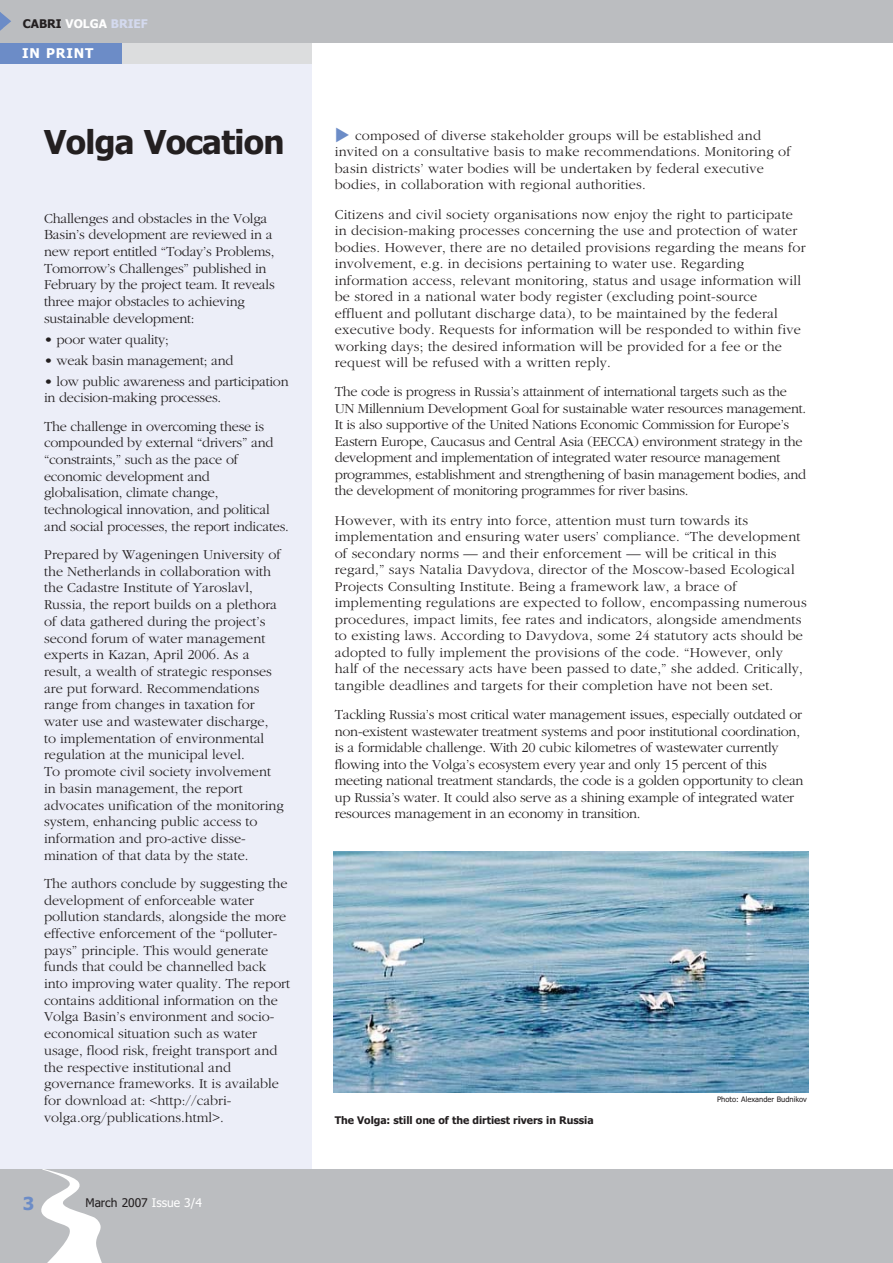
<style>
.page{position:relative;width:893px;height:1263px;background:#fff}
.page>*{position:absolute;margin:0;border:0;box-sizing:border-box;transform-origin:0 0}
.t1{font:700 33px "Tahoma";letter-spacing:-.02em;color:#231f20}
.t2{font:700 18px "Tahoma";color:#6c8cc7}
.t3{font:14.25px/16.6px "Garamond CEE";color:#231f20}
.t4{font:14.25px/16.5px "Garamond CEE";letter-spacing:-.02em;color:#231f20}
.t5{font:700 13.5px "Tahoma";letter-spacing:.065em;color:#fff}
.t6{font:12px "Tahoma";color:#231f20}
.t7{font:700 12px "Tahoma";color:#231f20}
.t8{font:700 10.5px "Tahoma";letter-spacing:-.005em;color:#231f20}
.t9{font:7.5px "Tahoma";color:#231f20}
.s1{color:#fff}
.s2{color:#d4daef}
</style>
<div class="page">
<div style="left:0;top:22px;width:312px;height:1179px;background:#eceef8"></div>
<div style="left:0;top:42px;width:312px;height:21px;background:#dcddde"></div>
<div style="left:0;top:42px;width:122px;height:21px;background:#6c8cc7"></div>
<div style="left:0;top:1169px;width:892px;height:94px;background:#bbbdc0"></div>
<svg style="left:41px;top:1169px;width:61px;height:94px"></svg>
<div style="left:0;top:0;width:892px;height:43px;background:#bbbdc0"></div>
<svg style="left:0;top:12px;width:11px;height:19px"></svg>
<img style="left:333px;top:851px;width:475px;height:242px">
<p class="t7" style="left:23px;top:19px;width:127px">CABRI <span class="s1">VOLGA</span> <span class="s2">BRIEF</span></p>
<p class="t5" style="left:22px;top:48px;width:73px">IN PRINT</p>
<h1 class="t1" style="left:44px;top:129px;width:242px">Volga Vocation</h1>
<p class="t3" style="left:335px;top:128px;width:457px;text-indent:20px">composed of diverse stakeholder groups will be established and invited on a consultative basis to make recommendations. Monitoring of basin districts’ water bodies will be undertaken by federal executive bodies, in collaboration with regional authorities.</p>
<p class="t3" style="left:335px;top:207px;width:472px">Citizens and civil society organisations now enjoy the right to participate in decision-making processes concerning the use and protection of water bodies. However, there are no detailed provisions regarding the means for involvement, e.g. in decisions pertaining to water use. Regarding information access, relevant monitoring, status and usage information will be stored in a national water body register (excluding point-source effluent and pollutant discharge data), to be maintained by the federal executive body. Requests for information will be responded to within five working days; the desired information will be provided for a fee or the request will be refused with a written reply.</p>
<p class="t4" style="left:335px;top:385px;width:473px">The code is progress in Russia’s attainment of international targets such as the UN Millennium Development Goal for sustainable water resources management.<br>It is also supportive of the United Nations Economic Commission for Europe’s Eastern Europe, Caucasus and Central Asia (EECCA) environment strategy in the development and implementation of integrated water resource management programmes, establishment and strengthening of basin management bodies, and the development of monitoring programmes for river basins.</p>
<p class="t3" style="left:335px;top:513px;width:473px">However, with its entry into force, attention must turn towards its implementation and ensuring water users’ compliance. “The development of secondary norms — and their enforcement — will be critical in this regard,” says Natalia Davydova, director of the Moscow-based Ecological Projects Consulting Institute. Being a framework law, a brace of implementing regulations are expected to follow, encompassing numerous procedures, impact limits, fee rates and indicators, alongside amendments to existing laws. According to Davydova, some 24 statutory acts should be adopted to fully implement the provisions of the code. “However, only half of the necessary acts have been passed to date,” she added. Critically, tangible deadlines and targets for their completion have not been set.</p>
<p class="t3" style="left:335px;top:707px;width:470px">Tackling Russia’s most critical water management issues, especially outdated or non-existent wastewater treatment systems and poor institutional coordination, is a formidable challenge. With 20 cubic kilometres of wastewater currently flowing into the Volga’s ecosystem every year and only 15 percent of this meeting national treatment standards, the code is a golden opportunity to clean up Russia’s water. It could also serve as a shining example of integrated water resources management in an economy in transition.</p>
<p class="t3" style="left:44px;top:211px;width:232px">Challenges and obstacles in the Volga Basin’s development are reviewed in a new report entitled “Today’s Problems, Tomorrow’s Challenges” published in February by the project team. It reveals three major obstacles to achieving sustainable development:</p>
<p class="t3" style="left:44px;top:332px;width:126px">• poor water quality;</p>
<p class="t3" style="left:44px;top:353px;width:191px">• weak basin management; and</p>
<p class="t3" style="left:44px;top:374px;width:246px">• low public awareness and participation in decision-making processes.</p>
<p class="t3" style="left:44px;top:419px;width:246px">The challenge in overcoming these is compounded by external “drivers” and “constraints,” such as the pace of economic development and globalisation, climate change, technological innovation, and political and social processes, the report indicates.</p>
<p class="t3" style="left:44px;top:547px;width:241px">Prepared by Wageningen University of the Netherlands in collaboration with the Cadastre Institute of Yaroslavl, Russia, the report builds on a plethora of data gathered during the project’s second forum of water management experts in Kazan, April 2006. As a result, a wealth of strategic responses are put forward. Recommendations range from changes in taxation for water use and wastewater discharge, to implementation of environmental regulation at the municipal level.<br>To promote civil society involvement in basin management, the report advocates unification of the monitoring system, enhancing public access to information and pro-active disse&shy;mination of that data by the state.</p>
<p class="t3" style="left:44px;top:876px;width:247px">The authors conclude by suggesting the development of enforceable water pollution standards, alongside the more effective enforcement of the “polluter&shy;pays” principle. This would generate funds that could be channelled back into improving water quality. The report contains additional information on the Volga Basin’s environment and socio&shy;economical situation such as water usage, flood risk, freight transport and the respective institutional and governance frameworks. It is available for download at: &lt;http://cabri&shy;volga.org/publications.html&gt;.</p>
<p class="t9" style="left:717px;top:1096px;width:91px">Photo: Alexander Budnikov</p>
<p class="t8" style="left:335px;top:1116px;width:260px">The Volga: still one of the dirtiest rivers in Russia</p>
<p class="t2" style="left:23px;top:1196px;width:13px">3</p>
<p class="t6" style="left:85px;top:1198px;width:118px">March 2007 <span class="s1">Issue 3/4</span></p>
</div>
